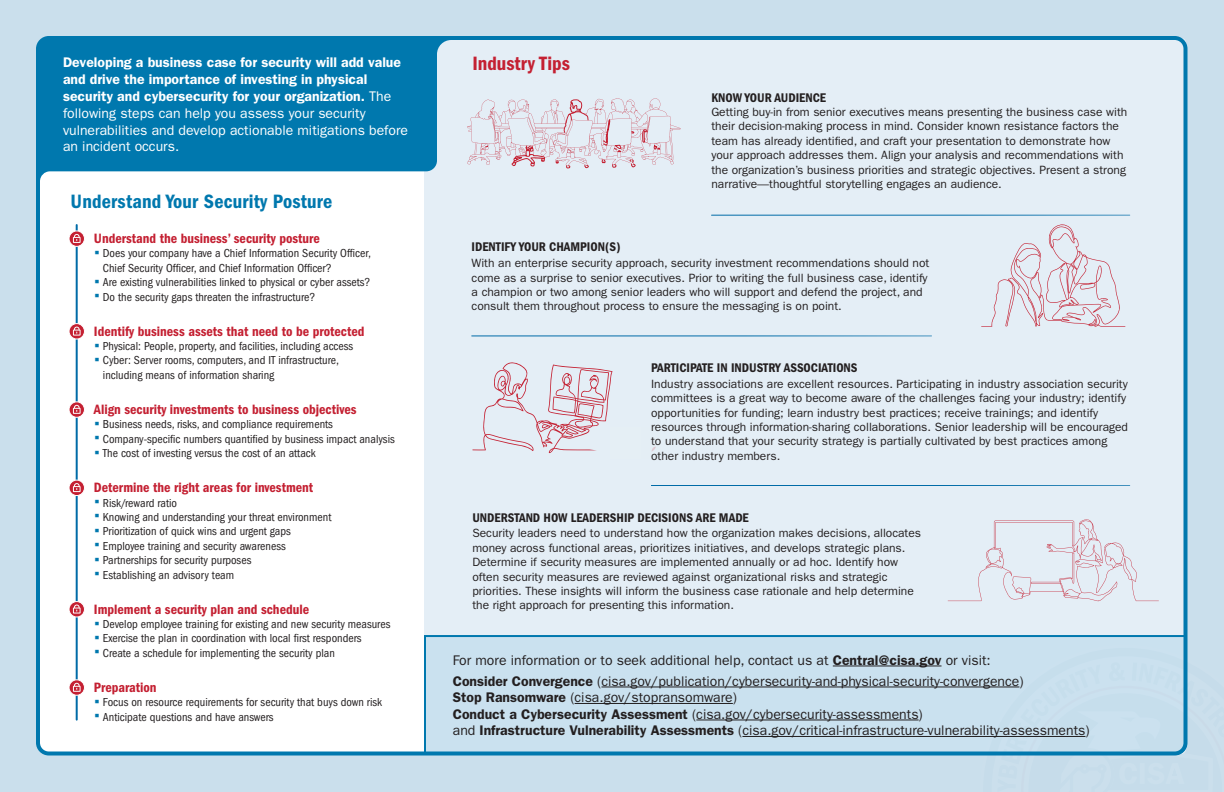
<style>
.page{position:relative;width:1224px;height:792px;background:#cadfec}
.page>*{position:absolute;margin:0;border:0;box-sizing:border-box;transform-origin:0 0}
.t1{font:20px "ITC Franklin Gothic Std Dm Cd";letter-spacing:.01em;color:#0078ae}
.t2{font:20px "ITC Franklin Gothic Std Dm Cd";color:#c42032}
.Paragraph_14_16_5{font:14px "ITC Franklin Gothic Std";color:#231f20}
.t3{font:600 14px/16.8px "ITC Franklin Gothic Std";color:#fff}
.t4{font:14px "ITC Franklin Gothic Std Dm Cd";color:#c42032}
.t5{font:13px "ITC Franklin Gothic Std Dm Cd";color:#231f20}
.Paragraph_14_16_5-2{font:12px/14.4px "ITC Franklin Gothic Std";color:#231f20}
.t6{font:condensed 12px/14.4px "ITC Franklin Gothic Std";color:#231f20}
.s1{font-weight:400}
.s2{font-weight:600}
</style>
<div class="page">
<div style="left:38px;top:38px;width:1148px;height:716px;background:#fff;border-radius:11px"></div>
<div style="left:424px;top:38px;width:762px;height:716px;background:#e4eef6;border-radius:4px"></div>
<hr style="left:76px;top:225px;width:2px;height:495px;background:#006ba7">
<svg style="left:69px;top:231px;width:15px;height:15px"></svg>
<div style="left:69px;top:230px;width:16px;height:17px;border:1px solid #fff;border-radius:50%"></div>
<svg style="left:73px;top:234px;width:8px;height:9px"></svg>
<svg style="left:69px;top:324px;width:15px;height:15px"></svg>
<div style="left:69px;top:323px;width:16px;height:17px;border:1px solid #fff;border-radius:50%"></div>
<svg style="left:73px;top:327px;width:8px;height:9px"></svg>
<svg style="left:69px;top:402px;width:15px;height:15px"></svg>
<div style="left:69px;top:401px;width:16px;height:17px;border:1px solid #fff;border-radius:50%"></div>
<svg style="left:73px;top:405px;width:8px;height:9px"></svg>
<svg style="left:69px;top:480px;width:15px;height:16px"></svg>
<div style="left:69px;top:480px;width:16px;height:16px;border:1px solid #fff;border-radius:50%"></div>
<svg style="left:73px;top:483px;width:8px;height:9px"></svg>
<svg style="left:69px;top:602px;width:15px;height:15px"></svg>
<div style="left:69px;top:601px;width:16px;height:17px;border:1px solid #fff;border-radius:50%"></div>
<svg style="left:73px;top:605px;width:8px;height:9px"></svg>
<svg style="left:69px;top:680px;width:15px;height:15px"></svg>
<div style="left:69px;top:679px;width:16px;height:17px;border:1px solid #fff;border-radius:50%"></div>
<svg style="left:73px;top:683px;width:8px;height:9px"></svg>
<div style="left:41px;top:41px;width:405px;height:136px;background:#0078ae"></div>
<div style="left:424px;top:634px;width:764px;height:117px;background:#cae1ef"></div>
<div style="left:980px;top:644px;width:208px;height:110px;background:#cae1ef"></div>
<svg style="left:467px;top:98px;width:213px;height:71px"></svg>
<svg style="left:472px;top:362px;width:141px;height:91px"></svg>
<div style="left:610px;top:427px;width:51px;height:32px;background:#e5eff5"></div>
<svg style="left:948px;top:519px;width:211px;height:82px"></svg>
<svg style="left:981px;top:224px;width:144px;height:103px"></svg>
<hr style="left:712px;top:215px;width:418px;height:1px;background:#006ba7">
<hr style="left:472px;top:336px;width:460px;height:1px;background:#006ba7">
<hr style="left:651px;top:485px;width:479px;height:1px;background:#006ba7">
<div style="left:36px;top:36px;width:1151px;height:720px;border:4px solid #0078ae;border-radius:11px"></div>
<hr style="left:833px;top:666px;width:109px;height:1px;background:#231f20">
<hr style="left:601px;top:687px;width:418px;height:1px;background:#231f20">
<hr style="left:575px;top:703px;width:158px;height:1px;background:#231f20">
<hr style="left:696px;top:720px;width:223px;height:1px;background:#231f20">
<hr style="left:742px;top:736px;width:344px;height:1px;background:#231f20">
<p class="t3" style="left:63px;top:54px;width:347px">Developing a business case for security will add value and drive the importance of investing in physical security and cybersecurity for your organization. <span class="s1">The following steps can help you assess your security vulnerabilities and develop actionable mitigations before an incident occurs.</span></p>
<h2 class="t1" style="left:71px;top:190px;width:263px">Understand Your Security Posture</h2>
<p class="t4" style="left:94px;top:230px;width:228px">Understand the business’ security posture</p>
<p class="t6" style="left:103px;top:246px;width:269px">Does your company have a Chief Information Security Officer,<br>Chief Security Officer, and Chief Information Officer?</p>
<p class="t6" style="left:103px;top:275px;width:269px">Are existing vulnerabilities linked to physical or cyber assets?</p>
<p class="t6" style="left:103px;top:290px;width:214px">Do the security gaps threaten the infrastructure?</p>
<p class="t4" style="left:94px;top:323px;width:272px">Identify business assets that need to be protected</p>
<p class="t6" style="left:103px;top:339px;width:252px">Physical: People, property, and facilities, including access</p>
<p class="t6" style="left:103px;top:353px;width:238px">Cyber: Server rooms, computers, and IT infrastructure, including means of information sharing</p>
<p class="t4" style="left:94px;top:401px;width:264px">Align security investments to business objectives</p>
<p class="t6" style="left:103px;top:417px;width:232px">Business needs, risks, and compliance requirements</p>
<p class="t6" style="left:103px;top:432px;width:293px">Company-specific numbers quantified by business impact analysis</p>
<p class="t6" style="left:103px;top:446px;width:214px">The cost of investing versus the cost of an attack</p>
<p class="t4" style="left:94px;top:480px;width:221px">Determine the right areas for investment</p>
<p class="t6" style="left:103px;top:495px;width:76px">Risk/reward ratio</p>
<p class="t6" style="left:103px;top:510px;width:230px">Knowing and understanding your threat environment</p>
<p class="t6" style="left:103px;top:524px;width:189px">Prioritization of quick wins and urgent gaps</p>
<p class="t6" style="left:103px;top:539px;width:184px">Employee training and security awareness</p>
<p class="t6" style="left:103px;top:553px;width:150px">Partnerships for security purposes</p>
<p class="t6" style="left:103px;top:567px;width:133px">Establishing an advisory team</p>
<p class="t4" style="left:94px;top:601px;width:217px">Implement a security plan and schedule</p>
<p class="t6" style="left:103px;top:617px;width:289px">Develop employee training for existing and new security measures</p>
<p class="t6" style="left:103px;top:631px;width:260px">Exercise the plan in coordination with local first responders</p>
<p class="t6" style="left:103px;top:646px;width:234px">Create a schedule for implementing the security plan</p>
<p class="t4" style="left:94px;top:679px;width:64px">Preparation</p>
<p class="t6" style="left:103px;top:695px;width:281px">Focus on resource requirements for security that buys down risk</p>
<p class="t6" style="left:103px;top:710px;width:172px">Anticipate questions and have answers</p>
<h2 class="t2" style="left:472px;top:52px;width:99px">Industry Tips</h2>
<h3 class="t5" style="left:711px;top:90px;width:116px">KNOW YOUR AUDIENCE</h3>
<p class="Paragraph_14_16_5-2" style="left:711px;top:105px;width:417px">Getting buy-in from senior executives means presenting the business case with their decision-making process in mind. Consider known resistance factors the team has already identified, and craft your presentation to demonstrate how your approach addresses them. Align your analysis and recommendations with the organization’s business priorities and strategic objectives. Present a strong narrative—thoughtful storytelling engages an audience.</p>
<h3 class="t5" style="left:472px;top:239px;width:150px">IDENTIFY YOUR CHAMPION(S)</h3>
<p class="Paragraph_14_16_5-2" style="left:472px;top:256px;width:459px">With an enterprise security approach, security investment recommendations should not come as a surprise to senior executives. Prior to writing the full business case, identify a champion or two among senior leaders who will support and defend the project, and consult them throughout process to ensure the messaging is on point.</p>
<h3 class="t5" style="left:651px;top:360px;width:208px">PARTICIPATE IN INDUSTRY ASSOCIATIONS</h3>
<p class="Paragraph_14_16_5-2" style="left:651px;top:377px;width:478px">Industry associations are excellent resources. Participating in industry association security committees is a great way to become aware of the challenges facing your industry; identify opportunities for funding; learn industry best practices; receive trainings; and identify resources through information-sharing collaborations. Senior leadership will be encouraged to understand that your security strategy is partially cultivated by best practices among other industry members.</p>
<h3 class="t5" style="left:472px;top:510px;width:278px">UNDERSTAND HOW LEADERSHIP DECISIONS ARE MADE</h3>
<p class="Paragraph_14_16_5-2" style="left:472px;top:526px;width:450px">Security leaders need to understand how the organization makes decisions, allocates money across functional areas, prioritizes initiatives, and develops strategic plans.<br>Determine if security measures are implemented annually or ad hoc. Identify how often security measures are reviewed against organizational risks and strategic priorities. These insights will inform the business case rationale and help determine the right approach for presenting this information.</p>
<p class="Paragraph_14_16_5" style="left:453px;top:652px;width:540px">For more information or to seek additional help, contact us at <span class="s2">Central@cisa.gov</span> or visit:</p>
<p class="Paragraph_14_16_5" style="left:453px;top:673px;width:572px"><span class="s2">Consider Convergence</span> (cisa.gov/publication/cybersecurity-and-physical-security-convergence)</p>
<p class="Paragraph_14_16_5" style="left:453px;top:689px;width:286px"><span class="s2">Stop Ransomware</span> (cisa.gov/stopransomware)</p>
<p class="Paragraph_14_16_5" style="left:453px;top:706px;width:472px"><span class="s2">Conduct a Cybersecurity Assessment</span> (cisa.gov/cybersecurity-assessments)</p>
<p class="Paragraph_14_16_5" style="left:453px;top:722px;width:638px">and <span class="s2">Infrastructure Vulnerability Assessments</span> (cisa.gov/critical-infrastructure-vulnerability-assessments)</p>
</div>
